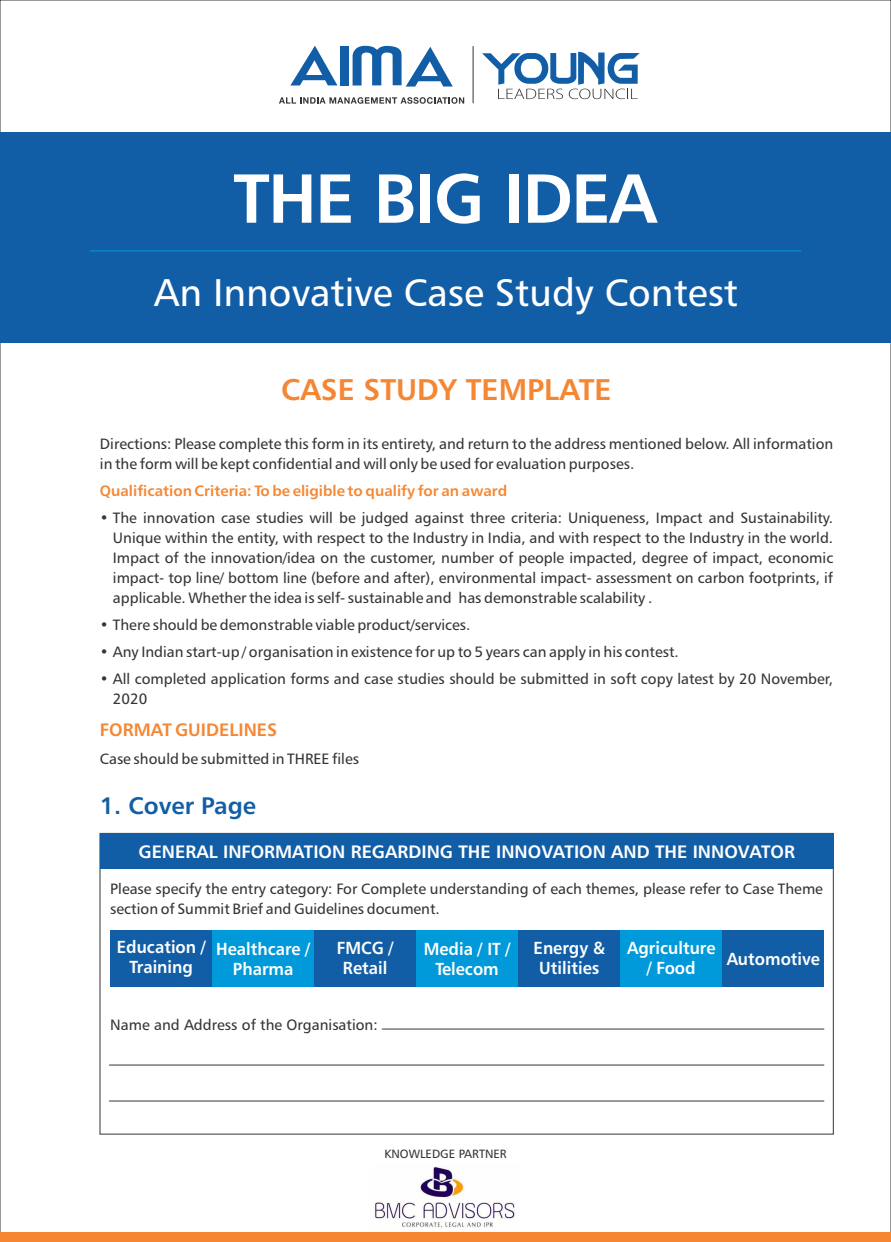
<style>
.page{position:relative;width:891px;height:1242px;background:#fff}
.page>*{position:absolute;margin:0;border:0;box-sizing:border-box;transform-origin:0 0}
.t1{font:69.6px "Humanist 777 BT Bold B";letter-spacing:-.025em;color:#fff}
.t2{font:38.7px "Humanist 777 BT Roman B";color:#fff}
.t3{font:30px "Humanist 777 BT Bold B";color:#f58733}
.t4{font:24px "Humanist 777 BT Bold B";color:#125ea6}
.t5{font:18px "Humanist 777 BT Bold B";color:#fff}
.t6{font:18px "Humanist 777 BT Bold B";color:#f58733}
.t7{font:17.55px/20.1px "Humanist 777 BT Bold B";color:#fff;text-align:center;scale:.95 1}
.t8{font:15px/20px "Humanist 777 BT Roman B";color:#383336}
.t9{font:15px "Humanist 777 BT Bold B";color:#f58733}
.t10{font:12px "Humanist 777 BT Roman B";color:#383336}
</style>
<div class="page">
<div style="left:0;top:132px;width:891px;height:210px;background:#125ea6"></div>
<hr style="left:90px;top:251px;width:711px;height:1px;background:#0099d9">
<svg style="left:279px;top:97px;width:185px;height:7px"></svg>
<div style="left:340px;top:46px;width:9px;height:40px;background:#125ea6"></div>
<svg style="left:290px;top:46px;width:47px;height:40px"></svg>
<svg style="left:353px;top:46px;width:100px;height:41px"></svg>
<svg style="left:482px;top:52px;width:158px;height:47px"></svg>
<hr style="left:473px;top:46px;width:1px;height:57px;background:#383336">
<div style="left:100px;top:833px;width:733px;height:36px;background:#125ea6"></div>
<div style="left:110px;top:930px;width:102px;height:56px;background:#125ea6"></div>
<div style="left:212px;top:930px;width:102px;height:56px;background:#0099d9"></div>
<div style="left:314px;top:930px;width:102px;height:56px;background:#125ea6"></div>
<div style="left:416px;top:930px;width:102px;height:56px;background:#0099d9"></div>
<div style="left:518px;top:930px;width:102px;height:56px;background:#125ea6"></div>
<div style="left:620px;top:930px;width:102px;height:56px;background:#0099d9"></div>
<hr style="left:382px;top:1029px;width:442px;height:1px;background:#383336">
<hr style="left:109px;top:1065px;width:715px;height:1px;background:#383336">
<hr style="left:109px;top:1101px;width:715px;height:1px;background:#383336">
<div style="left:722px;top:930px;width:102px;height:56px;background:#125ea6"></div>
<div style="left:0;top:1232px;width:891px;height:10px;background:#f58733"></div>
<img style="left:373px;top:1167px;width:143px;height:61px">
<h1 class="t1" style="left:233px;top:170px;width:425px">THE BIG IDEA</h1>
<h2 class="t2" style="left:154px;top:276px;width:586px">An Innovative Case Study Contest</h2>
<h3 class="t3" style="left:281px;top:377px;width:332px">CASE STUDY TEMPLATE</h3>
<p class="t8" style="left:100px;top:435px;width:735px">Directions: Please complete this form in its entirety, and return to the address mentioned below. All information in the form will be kept confidential and will only be used for evaluation purposes.</p>
<p class="t8" style="left:113px;top:510px;width:722px;text-align:justify;text-indent:-13px">• The innovation case studies will be judged against three criteria: Uniqueness, Impact and Sustainability.<br>Unique within the entity, with respect to the Industry in India, and with respect to the Industry in the world.<br>Impact of the innovation/idea on the customer, number of people impacted, degree of impact, economic impact- top line/ bottom line (before and after), environmental impact- assessment on carbon footprints, if applicable. Whether the idea is self- sustainable and has demonstrable scalability .</p>
<p class="t8" style="left:100px;top:616px;width:372px">• There should be demonstrable viable product/services.</p>
<p class="t8" style="left:100px;top:643px;width:580px">• Any Indian start-up / organisation in existence for up to 5 years can apply in his contest.</p>
<p class="t8" style="left:113px;top:671px;width:722px;text-indent:-13px">• All completed application forms and case studies should be submitted in soft copy latest by 20 November,<br>2020</p>
<p class="t9" style="left:100px;top:485px;width:409px">Qualification Criteria: To be eligible to qualify for an award</p>
<p class="t6" style="left:100px;top:722px;width:179px">FORMAT GUIDELINES</p>
<p class="t8" style="left:100px;top:750px;width:261px">Case should be submitted in THREE files</p>
<h3 class="t4" style="left:100px;top:796px;width:158px">1. Cover Page</h3>
<p class="t5" style="left:138px;top:844px;width:658px">GENERAL INFORMATION REGARDING THE INNOVATION AND THE INNOVATOR</p>
<p class="t8" style="left:110px;top:880px;width:714px">Please specify the entry category: For Complete understanding of each themes, please refer to Case Theme section of Summit Brief and Guidelines document.</p>
<p class="t7" style="left:117px;top:938px;width:95px">Education /<br>Training</p>
<p class="t7" style="left:216px;top:940px;width:101px">Healthcare /<br>Pharma</p>
<p class="t7" style="left:337px;top:940px;width:61px">FMCG /<br>Retail</p>
<p class="t7" style="left:424px;top:940px;width:93px">Media / IT /<br>Telecom</p>
<p class="t7" style="left:534px;top:940px;width:77px">Energy &amp;<br>Utilities</p>
<p class="t7" style="left:627px;top:939px;width:95px">Agriculture / Food</p>
<p class="t7" style="left:727px;top:950px;width:100px">Automotive</p>
<p class="t8" style="left:110px;top:1017px;width:269px">Name and Address of the Organisation:</p>
<p class="t10" style="left:384px;top:1149px;width:124px">KNOWLEDGE PARTNER</p>
</div>
